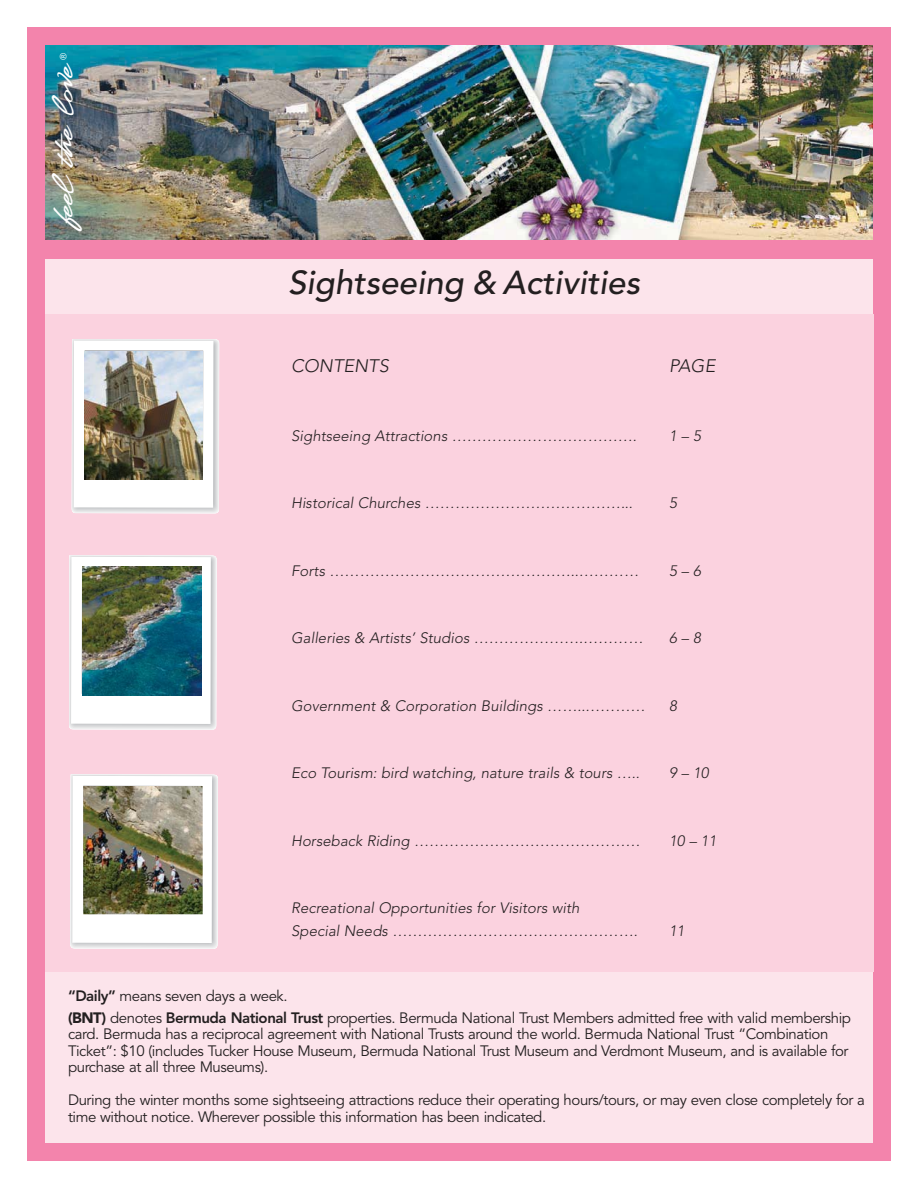
<style>
.page{position:relative;width:918px;height:1188px;background:#fff}
.page>*{position:absolute;margin:0;border:0;box-sizing:border-box;transform-origin:0 0}
.t1{font:48px "LHF Stanford Script";color:#fff}
.t2{font:italic 500 33px "Avenir";color:#231f20}
.t3{font:italic 300 18px "Avenir";letter-spacing:.005em;color:#231f20}
.t4{font:15px/16.5px "Avenir";letter-spacing:-.03em;color:#231f20}
.t5{font:italic 300 15px/22.5px "Avenir";letter-spacing:.005em;color:#231f20}
.t6{font:9px "Avenir";color:#fff}
.s1{font-weight:800}
.s2{font-weight:900}
</style>
<div class="page">
<div style="left:45px;top:258px;width:828px;height:885px;background:#fce4eb"></div>
<img style="left:46px;top:46px;width:826px;height:194px">
<div style="left:27px;top:27px;width:864px;height:1134px;border:18px solid #f384ac"></div>
<div style="left:45px;top:314px;width:829px;height:658px;background:#fbd2df"></div>
<div style="left:45px;top:240px;width:829px;height:19px;background:#f384ac"></div>
<svg style="left:72px;top:339px;width:147px;height:175px"></svg>
<div style="left:74px;top:341px;width:139px;height:167px;background:#fff"></div>
<img style="left:85px;top:351px;width:117px;height:128px">
<svg style="left:69px;top:555px;width:148px;height:175px"></svg>
<div style="left:71px;top:557px;width:140px;height:167px;background:#fff"></div>
<img style="left:82px;top:567px;width:119px;height:128px">
<svg style="left:70px;top:774px;width:148px;height:175px"></svg>
<div style="left:72px;top:776px;width:140px;height:167px;background:#fff"></div>
<img style="left:84px;top:786px;width:119px;height:128px">
<p class="t6" style="left:60px;top:60px;width:9px;rotate:-90deg">®</p>
<h1 class="t1" style="left:27px;top:225px;width:160px;rotate:-90deg">feel the love</h1>
<h2 class="t2" style="left:288px;top:269px;width:353px">Sightseeing &amp; Activities</h2>
<p class="t3" style="left:291px;top:358px;width:99px">CONTENTS</p>
<p class="t3" style="left:669px;top:358px;width:48px">PAGE</p>
<p class="t5" style="left:291px;top:425px;width:347px">Sightseeing Attractions ……………………………….</p>
<p class="t5" style="left:669px;top:425px;width:33px">1–5</p>
<p class="t5" style="left:291px;top:493px;width:343px">Historical Churches …………………………………...</p>
<p class="t5" style="left:669px;top:493px;width:9px">5</p>
<p class="t5" style="left:291px;top:560px;width:349px">Forts …………………………………………..…………</p>
<p class="t5" style="left:669px;top:560px;width:33px">5–6</p>
<p class="t5" style="left:291px;top:628px;width:354px">Galleries &amp; Artists’ Studios ………………….…………</p>
<p class="t5" style="left:669px;top:628px;width:33px">6–8</p>
<p class="t5" style="left:291px;top:695px;width:356px">Government &amp; Corporation Buildings ……..…………</p>
<p class="t5" style="left:669px;top:695px;width:9px">8</p>
<p class="t5" style="left:291px;top:763px;width:350px">Eco Tourism: bird watching, nature trails &amp; tours …..</p>
<p class="t5" style="left:669px;top:763px;width:41px">9–10</p>
<p class="t5" style="left:291px;top:830px;width:351px">Horseback Riding ………………………………………</p>
<p class="t5" style="left:669px;top:830px;width:49px">10 – 11</p>
<p class="t5" style="left:291px;top:898px;width:348px">Recreational Opportunities for Visitors with<br>Special Needs ………………………………………….</p>
<p class="t5" style="left:669px;top:920px;width:17px">11</p>
<p class="t4" style="left:68px;top:986px;width:784px;line-height:21.9px"><span class="s1">“Daily”</span> means seven days a week.<br><span class="s2">(BNT)</span> denotes <span class="s1">Bermuda National Trust</span> properties. Bermuda National Trust Members admitted free with valid membership</p>
<p class="t4" style="left:68px;top:1027px;width:782px">card. Bermuda has a reciprocal agreement with National Trusts around the world. Bermuda National Trust “Combination<br>Ticket”: $10 (includes Tucker House Museum, Bermuda National Trust Museum and Verdmont Museum, and is available for purchase at all three Museums).</p>
<p class="t4" style="left:68px;top:1093px;width:799px">During the winter months some sightseeing attractions reduce their operating hours/tours, or may even close completely for a time without notice. Wherever possible this information has been indicated.</p>
</div>
